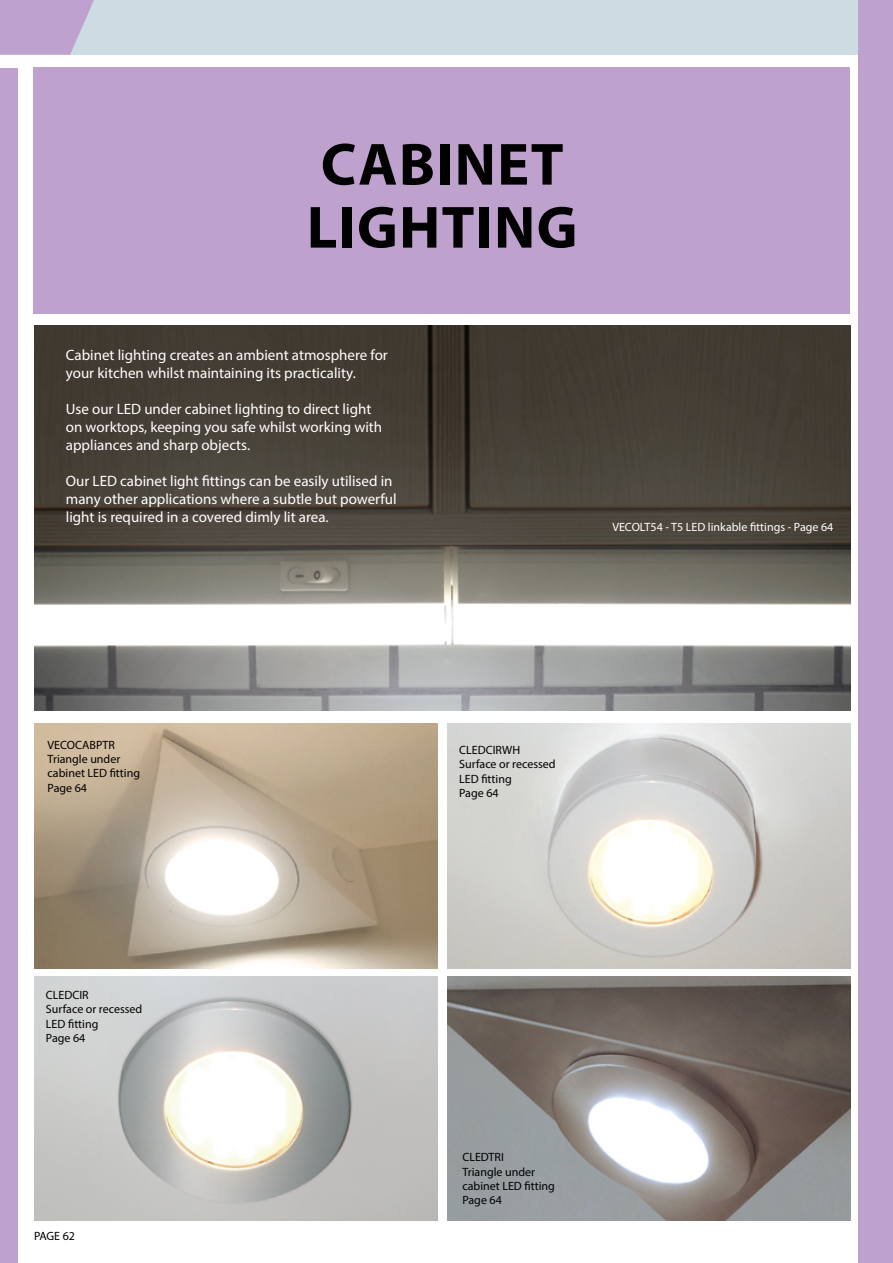
<style>
.page{position:relative;width:893px;height:1263px;background:#fff}
.page>*{position:absolute;margin:0;border:0;box-sizing:border-box;transform-origin:0 0}
.t1{font:700 60px/63px "Myriad Pro";letter-spacing:.02em;color:#000}
.t2{font:15px/18px "Myriad Pro";color:#fff}
.t3{font:12px/14.4px "Myriad Pro";color:#000}
.t4{font:12px "Myriad Pro";color:#fff}
</style>
<div class="page">
<div style="left:0;top:0;width:859px;height:55px;background:#cddbe3"></div>
<div style="left:859px;top:0;width:34px;height:1263px;background:#bea1cd"></div>
<div style="left:0;top:68px;width:17px;height:1195px;background:#bea1cd"></div>
<svg style="left:0;top:0;width:94px;height:55px;background:#bfa8cf"></svg>
<img style="left:34px;top:724px;width:403px;height:244px">
<img style="left:34px;top:977px;width:403px;height:244px">
<img style="left:447px;top:724px;width:403px;height:244px">
<img style="left:447px;top:977px;width:403px;height:244px">
<img style="left:34px;top:325px;width:816px;height:386px">
<div style="left:34px;top:67px;width:816px;height:247px;background:#bea1cd"></div>
<h1 class="t1" style="left:307px;top:131px;width:272px">CABINET<br>LIGHTING</h1>
<p class="t2" style="left:66px;top:346px;width:324px">Cabinet lighting creates an ambient atmosphere for your kitchen whilst maintaining its practicality.</p>
<p class="t2" style="left:66px;top:400px;width:318px">Use our LED under cabinet lighting to direct light on worktops, keeping you safe whilst working with appliances and sharp objects.</p>
<p class="t2" style="left:66px;top:472px;width:332px">Our LED cabinet light fittings can be easily utilised in many other applications where a subtle but powerful light is required in a covered dimly lit area.</p>
<p class="t4" style="left:612px;top:519px;width:223px">VECOLT54 - T5 LED linkable fittings - Page 64</p>
<p class="t3" style="left:48px;top:737px;width:94px">VECOCABPTR<br>Triangle under cabinet LED fitting<br>Page 64</p>
<p class="t3" style="left:46px;top:987px;width:98px">CLEDCIR<br>Surface or recessed<br>LED fitting<br>Page 64</p>
<p class="t3" style="left:34px;top:1228px;width:43px">PAGE 62</p>
<p class="t3" style="left:459px;top:742px;width:98px">CLEDCIRWH<br>Surface or recessed<br>LED fitting<br>Page 64</p>
<p class="t3" style="left:462px;top:1150px;width:94px">CLEDTRI<br>Triangle under cabinet LED fitting<br>Page 64</p>
</div>
